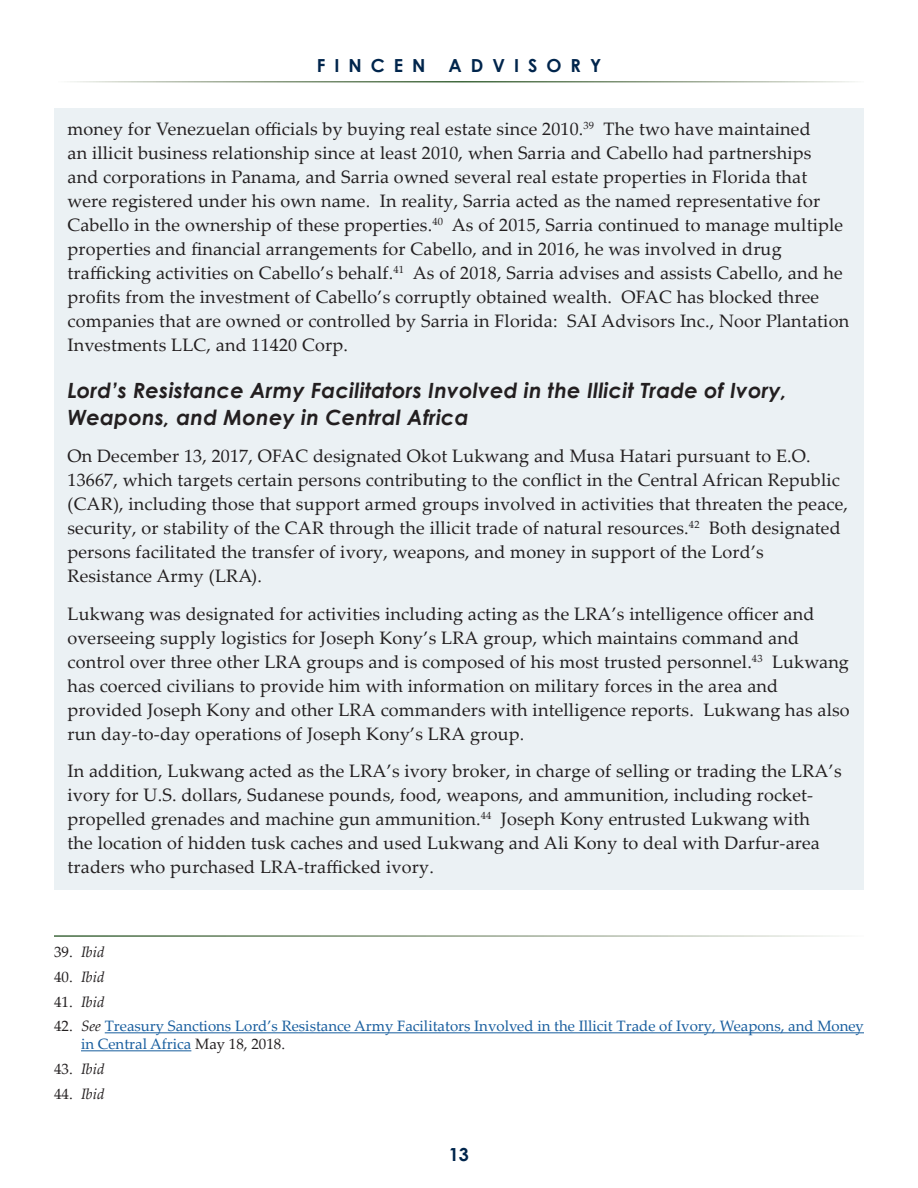
<style>
.page{position:relative;width:918px;height:1188px;background:#fff}
.page>*{position:absolute;margin:0;border:0;box-sizing:border-box;transform-origin:0 0}
.t1{font:italic 700 21px/27px "Century Gothic";letter-spacing:.01em;color:#231f20}
.t2{font:18px/24px "Palatino Linotype";letter-spacing:.01em;color:#231f20}
.t3{font:700 18px "Century Gothic";letter-spacing:.5em;color:#00254c}
.t4{font:15px/18px "Palatino Linotype";color:#175d9e}
.t5{font:italic 15px "Palatino Linotype";color:#231f20}
.s1{font-style:normal}
.s2{color:#231f20}
.s3{font-style:italic;color:#231f20}
</style>
<div class="page">
<div style="left:54px;top:108px;width:810px;height:782px;background:#ebf1f4"></div>
<hr style="left:105px;top:1032px;width:759px;height:1px;background:#175d9e">
<hr style="left:81px;top:1050px;width:110px;height:1px;background:#175d9e">
<p class="t3" style="left:317px;top:52px;width:110px">FINCEN</p>
<p class="t3" style="left:449px;top:52px;width:154px">ADVISORY</p>
<p class="t2" style="left:68px;top:116px;width:528px">money for Venezuelan officials by buying real estate since 2010.<sup>39</sup></p>
<p class="t2" style="left:68px;top:116px;width:754px;text-indent:536px">The two have maintained an illicit business relationship since at least 2010, when Sarria and Cabello had partnerships and corporations in Panama, and Sarria owned several real estate properties in Florida that were registered under his own name. In reality, Sarria acted as the named representative for Cabello in the ownership of these properties.<sup>40</sup></p>
<p class="t2" style="left:67px;top:212px;width:777px;text-indent:384px">As of 2015, Sarria continued to manage multiple properties and financial arrangements for Cabello, and in 2016, he was involved in drug trafficking activities on Cabello’s behalf.<sup>41</sup></p>
<p class="t2" style="left:67px;top:260px;width:783px;text-indent:345px">As of 2018, Sarria advises and assists Cabello, and he profits from the investment of Cabello’s corruptly obtained wealth. OFAC has blocked three companies that are owned or controlled by Sarria in Florida: SAI Advisors Inc., Noor Plantation Investments LLC, and 11420 Corp.</p>
<p class="t1" style="left:68px;top:376px;width:721px">Lord’s Resistance Army Facilitators Involved in the Illicit Trade of Ivory,<br>Weapons, and Money in Central Africa</p>
<p class="t2" style="left:68px;top:444px;width:782px">On December 13, 2017, OFAC designated Okot Lukwang and Musa Hatari pursuant to E.O.<br>13667, which targets certain persons contributing to the conflict in the Central African Republic (CAR), including those that support armed groups involved in activities that threaten the peace, security, or stability of the CAR through the illicit trade of natural resources.<sup>42</sup></p>
<p class="t2" style="left:68px;top:516px;width:775px;text-indent:642px">Both designated persons facilitated the transfer of ivory, weapons, and money in support of the Lord’s<br>Resistance Army (LRA).</p>
<p class="t2" style="left:68px;top:601px;width:748px">Lukwang was designated for activities including acting as the LRA’s intelligence officer and overseeing supply logistics for Joseph Kony’s LRA group, which maintains command and control over three other LRA groups and is composed of his most trusted personnel.<sup>43</sup></p>
<p class="t2" style="left:67px;top:649px;width:784px;text-indent:705px">Lukwang has coerced civilians to provide him with information on military forces in the area and provided Joseph Kony and other LRA commanders with intelligence reports. Lukwang has also run day-to-day operations of Joseph Kony’s LRA group.</p>
<p class="t2" style="left:67px;top:759px;width:776px">In addition, Lukwang acted as the LRA’s ivory broker, in charge of selling or trading the LRA’s ivory for U.S. dollars, Sudanese pounds, food, weapons, and ammunition, including rocket&shy;propelled grenades and machine gun ammunition.<sup>44</sup></p>
<p class="t2" style="left:68px;top:807px;width:754px;text-indent:433px">Joseph Kony entrusted Lukwang with the location of hidden tusk caches and used Lukwang and Ali Kony to deal with Darfur-area traders who purchased LRA-trafficked ivory.</p>
<p class="t5" style="left:54px;top:941px;width:52px"><span class="s1">39.</span> Ibid</p>
<p class="t5" style="left:54px;top:966px;width:52px"><span class="s1">40.</span> Ibid</p>
<p class="t5" style="left:54px;top:991px;width:52px"><span class="s1">41.</span> Ibid</p>
<p class="t4" style="left:81px;top:1017px;width:784px;text-indent:-27px"><span class="s2">42.</span> <span class="s3">See</span> Treasury Sanctions Lord’s Resistance Army Facilitators Involved in the Illicit Trade of Ivory, Weapons, and Money in Central Africa <span class="s2">May 18, 2018.</span></p>
<p class="t5" style="left:54px;top:1058px;width:52px"><span class="s1">43.</span> Ibid</p>
<p class="t5" style="left:54px;top:1083px;width:52px"><span class="s1">44.</span> Ibid</p>
<p class="t3" style="left:449px;top:1141px;width:22px">13</p>
</div>
